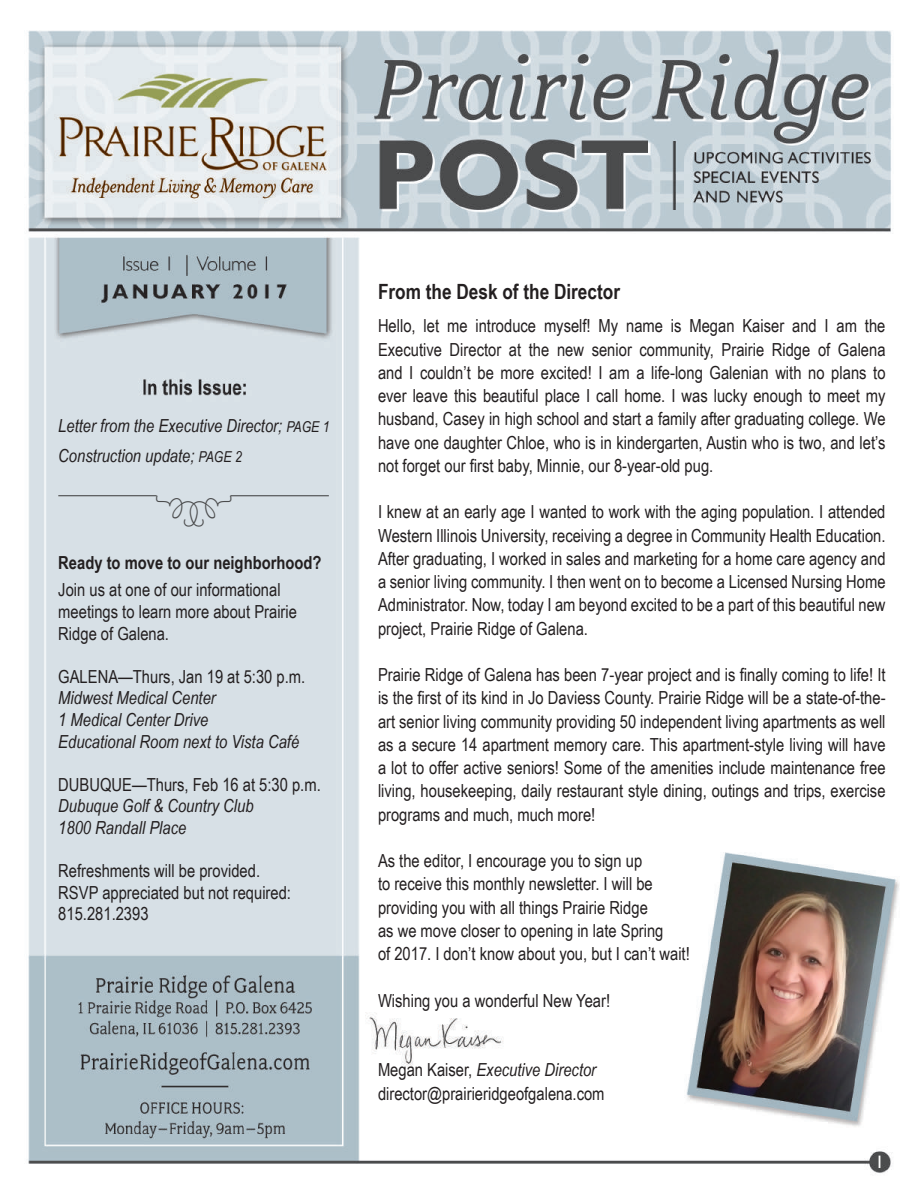
<style>
.page{position:relative;width:918px;height:1188px;background:#fff}
.page>*{position:absolute;margin:0;border:0;box-sizing:border-box;transform-origin:0 0}
.t1{font:700 21px "Arial Narrow";color:#231f20}
.t2{font:18px/23.2px "Arial Narrow";color:#231f20}
.t3{font:italic 18px/21.6px "Arial Narrow";color:#231f20}
.t4{font:700 18px "Arial Narrow";color:#231f20}
.t5{font:18px "Gill Sans";color:#fff}
.s1{font-size:15px}
.s2{font-style:italic}
</style>
<div class="page">
<img style="left:28px;top:30px;width:872px;height:1143px">
<img style="left:365px;top:1006px;width:141px;height:63px">
<hr style="left:58px;top:495px;width:99px;height:1px;background:#4b4c4d">
<hr style="left:231px;top:495px;width:98px;height:1px;background:#4b4c4d">
<div style="left:156px;top:495px;width:76px;height:31px;background:#d7e0e6"></div>
<p class="t3" style="left:58px;top:410px;width:273px;line-height:30px">Letter from the Executive Director; <span class="s1">PAGE 1<br></span>Construction update; <span class="s1">PAGE 2</span></p>
<p class="t4" style="left:58px;top:549px;width:265px">Ready to move to our neighborhood?</p>
<p class="t2" style="left:58px;top:578px;width:240px;line-height:21.6px">Join us at one of our informational meetings to learn more about Prairie<br>Ridge of Galena.</p>
<p class="t2" style="left:58px;top:664px;width:248px">GALENA—Thurs, Jan 19 at 5:30 p.m.</p>
<p class="t3" style="left:58px;top:687px;width:242px">Midwest Medical Center<br>1 Medical Center Drive<br>Educational Room next to Vista Café</p>
<p class="t2" style="left:58px;top:772px;width:264px">DUBUQUE—Thurs, Feb 16 at 5:30 p.m.</p>
<p class="t3" style="left:58px;top:795px;width:197px">Dubuque Golf &amp; Country Club<br>1800 Randall Place</p>
<p class="t2" style="left:58px;top:859px;width:234px;line-height:21.6px">Refreshments will be provided.<br>RSVP appreciated but not required:<br>815.281.2393</p>
<p class="t1" style="left:378px;top:276px;width:244px">From the Desk of the Director</p>
<p class="t2" style="left:378px;top:314px;width:509px;text-align:justify">Hello, let me introduce myself! My name is Megan Kaiser and I am the Executive Director at the new senior community, Prairie Ridge of Galena and I couldn’t be more excited! I am a life-long Galenian with no plans to ever leave this beautiful place I call home. I was lucky enough to meet my husband, Casey in high school and start a family after graduating college. We have one daughter Chloe, who is in kindergarten, Austin who is two, and let’s not forget our first baby, Minnie, our 8-year-old pug.</p>
<p class="t2" style="left:378px;top:500px;width:509px;text-align:justify">I knew at an early age I wanted to work with the aging population. I attended Western Illinois University, receiving a degree in Community Health Education.<br>After graduating, I worked in sales and marketing for a home care agency and a senior living community. I then went on to become a Licensed Nursing Home Administrator. Now, today I am beyond excited to be a part of this beautiful new project, Prairie Ridge of Galena.</p>
<p class="t2" style="left:378px;top:662px;width:509px;text-align:justify">Prairie Ridge of Galena has been 7-year project and is finally coming to life! It is the first of its kind in Jo Daviess County. Prairie Ridge will be a state-of-the&shy;art senior living community providing 50 independent living apartments as well as a secure 14 apartment memory care. This apartment-style living will have a lot to offer active seniors! Some of the amenities include maintenance free living, housekeeping, daily restaurant style dining, outings and trips, exercise programs and much, much more!</p>
<p class="t2" style="left:378px;top:848px;width:313px">As the editor, I encourage you to sign up<br>to receive this monthly newsletter. I will be providing you with all things Prairie Ridge<br>as we move closer to opening in late Spring<br>of 2017. I don’t know about you, but I can’t wait!</p>
<p class="t2" style="left:378px;top:988px;width:234px">Wishing you a wonderful New Year!</p>
<p class="t2" style="left:378px;top:1057px;width:228px;line-height:24px">Megan Kaiser, <span class="s2">Executive Director </span>director@prairieridgeofgalena.com</p>
<p class="t5" style="left:875px;top:1151px;width:10px">1</p>
</div>
